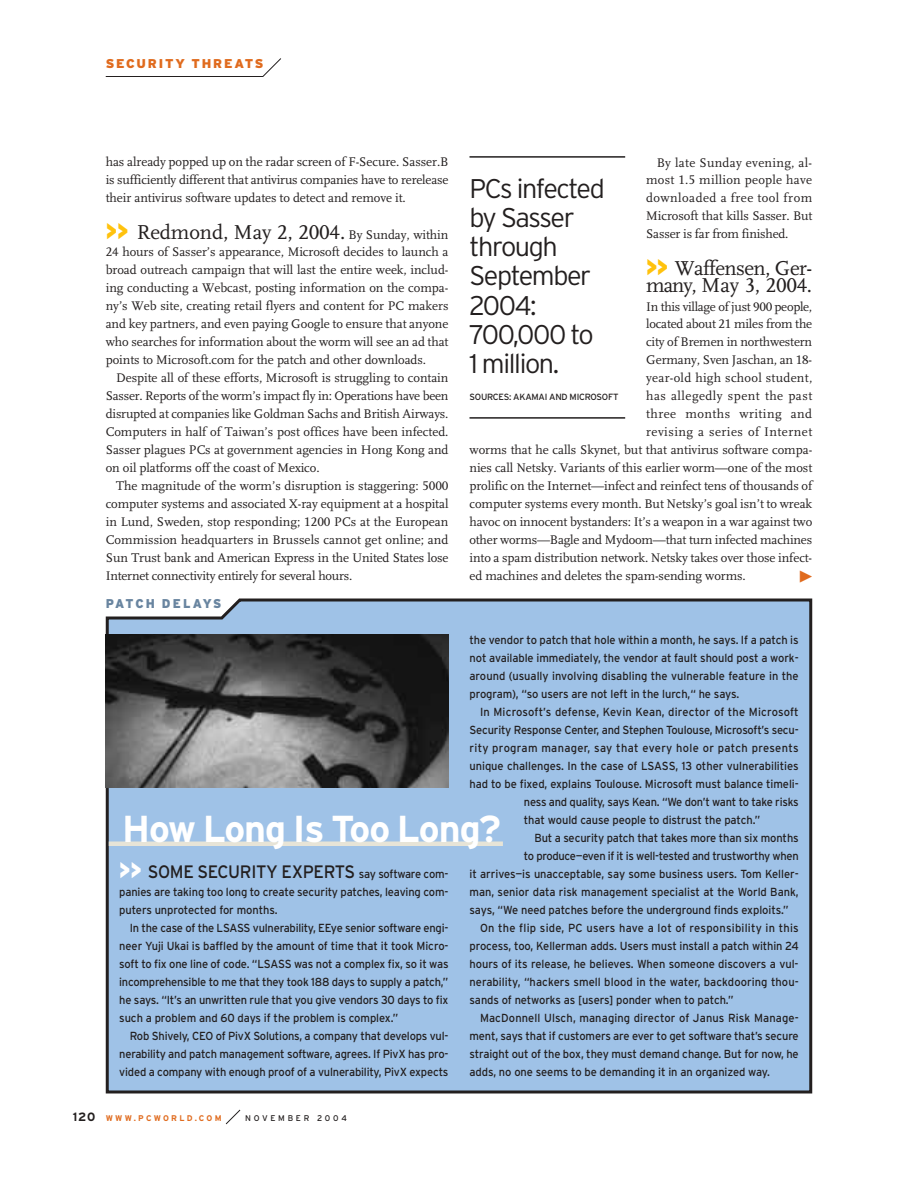
<style>
.page{position:relative;width:918px;height:1188px;background:#fff}
.page>*{position:absolute;margin:0;border:0;box-sizing:border-box;transform-origin:0 0}
.t1{font:700 37.5px "Interstate";letter-spacing:-.03em;color:#fff}
.t2{font:300 27px/29.2px "Interstate";letter-spacing:-.05em;color:#231f1f}
.t3{font:21px "Scala New";letter-spacing:-.01em;color:#231f1f}
.t4{font:21px/18px "Scala New";letter-spacing:-.03em;color:#231f1f}
.t5{font:18px "Interstate";letter-spacing:-.02em;color:#231f1f;scale:.95 1}
.t6{font:13.05px/18px "Scala New";letter-spacing:-.005em;color:#231f1f;text-align:justify}
.t7{font:13.05px "Scala New";letter-spacing:.035em;color:#231f1f}
.t8{font:13.05px "Scala New";letter-spacing:.02em;color:#231f1f}
.t9{font:900 12.75px "Interstate";letter-spacing:.145em;color:#e06b1e}
.t10{font:900 12.75px "Interstate";letter-spacing:.145em;color:#6985a0;scale:.95 1}
.t11{font:11.7px/18px "Interstate";letter-spacing:-.005em;color:#231f1f;text-align:justify;scale:.95 1}
.t12{font:11.7px "Interstate";letter-spacing:.015em;color:#231f1f;scale:.95 1}
.t13{font:11.7px "Interstate";letter-spacing:.02em;color:#231f1f;scale:.95 1}
.t14{font:11.7px "Interstate";letter-spacing:.03em;color:#231f1f;scale:.95 1}
.t15{font:11.7px "Interstate";letter-spacing:-.025em;color:#231f1f;scale:.95 1}
.t16{font:9px "Interstate";letter-spacing:-.025em;color:#231f1f}
.t17{font:700 8.25px "Interstate";letter-spacing:.275em;color:#e06b1e}
.t18{font:8.25px "Interstate";letter-spacing:.33em;color:#231f1f}
.s1{font-family:"Interstate";font-weight:900;font-size:22.5px;color:#ffc20d}
.s2{font-size:13.05px}
.s3{font-weight:900;font-size:22.5px;color:#fff}
.s4{font-size:11.7px}
.s5{font-size:12px;color:#231f1f}
</style>
<div class="page">
<div style="left:106px;top:598px;width:706px;height:496px;background:#9fc2e7"></div>
<svg style="left:225px;top:1109px;width:16px;height:16px"></svg>
<svg style="left:105px;top:58px;width:176px;height:19px"></svg>
<img style="left:106px;top:634px;width:342px;height:154px">
<hr style="left:470px;top:156px;width:155px;height:2px;background:#231f1f">
<hr style="left:470px;top:417px;width:155px;height:2px;background:#231f1f">
<hr style="left:109px;top:842px;width:394px;height:4px;background:#e7e4d7">
<p class="t9" style="left:106px;top:58px;width:159px">SECURITY THREATS</p>
<p class="t6" style="left:106px;top:154px;width:344px">has already popped up on the radar screen of F-Secure. Sasser.B is sufficiently different that antivirus companies have to rerelease their antivirus software updates to detect and remove it.</p>
<h3 class="t3" style="left:106px;top:223px;width:344px"><span class="s1">&gt;&gt;</span> Redmond, May 2, 2004. <span class="s2">By Sunday, within</span></h3>
<p class="t6" style="left:106px;top:244px;width:344px">24 hours of Sasser’s appearance, Microsoft decides to launch a broad outreach campaign that will last the entire week, includ&shy;ing conducting a Webcast, posting information on the compa&shy;ny’s Web site, creating retail flyers and content for PC makers and key partners, and even paying Google to ensure that anyone who searches for information about the worm will see an ad that points to Microsoft.com for the patch and other downloads.</p>
<p class="t6" style="left:106px;top:370px;width:344px;text-indent:11px">Despite all of these efforts, Microsoft is struggling to contain Sasser. Reports of the worm’s impact fly in: Operations have been disrupted at companies like Goldman Sachs and British Airways.<br>Computers in half of Taiwan’s post offices have been infected.<br>Sasser plagues PCs at government agencies in Hong Kong and on oil platforms off the coast of Mexico.</p>
<p class="t6" style="left:106px;top:478px;width:344px;text-indent:11px">The magnitude of the worm’s disruption is staggering: 5000 computer systems and associated X-ray equipment at a hospital in Lund, Sweden, stop responding; 1200 PCs at the European Commission headquarters in Brussels cannot get online; and Sun Trust bank and American Express in the United States lose Internet connectivity entirely for several hours.</p>
<p class="t10" style="left:106px;top:598px;width:123px">PATCH DELAYS</p>
<p class="t6" style="left:646px;top:154px;width:168px;text-indent:11px">By late Sunday evening, al&shy;most 1.5 million people have downloaded a free tool from Microsoft that kills Sasser. But Sasser is far from finished.</p>
<h3 class="t4" style="left:646px;top:260px;width:168px"><span class="s1">&gt;&gt;</span> Waffensen, Ger&shy;many, May 3, 2004.</h3>
<p class="t6" style="left:646px;top:298px;width:168px">In this village of just 900 people,</p>
<p class="t6" style="left:646px;top:316px;width:168px">located about 21 miles from the</p>
<p class="t6" style="left:646px;top:334px;width:168px">city of Bremen in northwestern</p>
<p class="t6" style="left:646px;top:352px;width:168px">Germany, Sven Jaschan, an 18-</p>
<p class="t8" style="left:646px;top:373px;width:168px">year-old high school student,</p>
<p class="t7" style="left:646px;top:391px;width:168px">has allegedly spent the past</p>
<p class="t7" style="left:646px;top:409px;width:168px">three months writing and</p>
<p class="t7" style="left:646px;top:427px;width:168px">revising a series of Internet</p>
<p class="t6" style="left:470px;top:442px;width:344px">worms that he calls Skynet, but that antivirus software compa-</p>
<p class="t6" style="left:470px;top:460px;width:344px">nies call Netsky. Variants of this earlier worm—one of the most</p>
<p class="t6" style="left:470px;top:478px;width:344px">prolific on the Internet—infect and reinfect tens of thousands of</p>
<p class="t6" style="left:470px;top:496px;width:344px">computer systems every month. But Netsky’s goal isn’t to wreak</p>
<p class="t6" style="left:470px;top:514px;width:344px">havoc on innocent bystanders: It’s a weapon in a war against two</p>
<p class="t6" style="left:470px;top:532px;width:344px">other worms—Bagle and Mydoom—that turn infected machines</p>
<p class="t6" style="left:470px;top:550px;width:344px">into a spam distribution network. Netsky takes over those infect-</p>
<p class="t6" style="left:470px;top:568px;width:278px">ed machines and deletes the spam-sending worms.</p>
<h2 class="t2" style="left:470px;top:176px;width:137px">PCs infected by Sasser through<br>September<br>2004:<br>700,000 to<br>1 million.</h2>
<p class="t16" style="left:470px;top:394px;width:151px">SOURCES: AKAMAI AND MICROSOFT</p>
<p class="t11" style="left:470px;top:632px;width:348px">the vendor to patch that hole within a month, he says. If a patch is not available immediately, the vendor at fault should post a work&shy;around (usually involving disabling the vulnerable feature in the program), “so users are not left in the lurch,“ he says.</p>
<p class="t12" style="left:480px;top:707px;width:337px">In Microsoft’s defense, Kevin Kean, director of the Microsoft</p>
<p class="t11" style="left:470px;top:722px;width:348px">Security Response Center, and Stephen Toulouse, Microsoft’s secu-</p>
<p class="t14" style="left:470px;top:743px;width:348px">rity program manager, say that every hole or patch presents</p>
<p class="t11" style="left:470px;top:758px;width:348px">unique challenges. In the case of LSASS, 13 other vulnerabilities</p>
<p class="t11" style="left:470px;top:776px;width:348px">had to be fixed, explains Toulouse. Microsoft must balance timeli-</p>
<p class="t11" style="left:524px;top:794px;width:291px">ness and quality, says Kean. “We don’t want to take risks</p>
<p class="t11" style="left:524px;top:812px;width:251px">that would cause people to distrust the patch.”</p>
<p class="t11" style="left:534px;top:830px;width:280px">But a security patch that takes more than six months</p>
<p class="t15" style="left:524px;top:851px;width:291px">to produce—even if it is well-tested and trustworthy when</p>
<p class="t11" style="left:470px;top:866px;width:348px">it arrives—is unacceptable, say some business users. Tom Keller-</p>
<p class="t11" style="left:470px;top:884px;width:348px">man, senior data risk management specialist at the World Bank,</p>
<p class="t11" style="left:470px;top:902px;width:338px">says, “We need patches before the underground finds exploits.”</p>
<p class="t13" style="left:480px;top:923px;width:337px">On the flip side, PC users have a lot of responsibility in this</p>
<p class="t11" style="left:470px;top:938px;width:348px">process, too, Kellerman adds. Users must install a patch within 24</p>
<p class="t11" style="left:470px;top:956px;width:348px">hours of its release, he believes. When someone discovers a vul-</p>
<p class="t11" style="left:470px;top:974px;width:348px">nerability, “hackers smell blood in the water, backdooring thou-</p>
<p class="t11" style="left:470px;top:992px;width:280px">sands of networks as [users] ponder when to patch.”</p>
<p class="t11" style="left:480px;top:1010px;width:337px">MacDonnell Ulsch, managing director of Janus Risk Manage-</p>
<p class="t11" style="left:470px;top:1028px;width:348px">ment, says that if customers are ever to get software that’s secure</p>
<p class="t11" style="left:470px;top:1046px;width:348px">straight out of the box, they must demand change. But for now, he</p>
<p class="t11" style="left:470px;top:1064px;width:318px">adds, no one seems to be demanding it in an organized way.</p>
<h1 class="t1" style="left:122px;top:814px;width:380px">How Long Is Too Long?</h1>
<h3 class="t5" style="left:119px;top:864px;width:348px"><span class="s3">&gt;&gt;</span> SOME SECURITY EXPERTS <span class="s4">say software com-</span></h3>
<p class="t11" style="left:119px;top:884px;width:348px">panies are taking too long to create security patches, leaving com&shy;puters unprotected for months.</p>
<p class="t11" style="left:119px;top:920px;width:348px;text-indent:11px">In the case of the LSASS vulnerability, EEye senior software engi&shy;neer Yuji Ukai is baffled by the amount of time that it took Micro&shy;soft to fix one line of code. “LSASS was not a complex fix, so it was incomprehensible to me that they took 188 days to supply a patch,” he says. “It’s an unwritten rule that you give vendors 30 days to fix such a problem and 60 days if the problem is complex.”</p>
<p class="t11" style="left:119px;top:1028px;width:348px;text-indent:11px">Rob Shively, CEO of PivX Solutions, a company that develops vul&shy;nerability and patch management software, agrees. If PivX has pro&shy;vided a company with enough proof of a vulnerability, PivX expects</p>
<p class="t17" style="left:73px;top:1115px;width:150px"><span class="s5">120</span> WWW.PCWORLD.COM</p>
<p class="t18" style="left:245px;top:1115px;width:103px">NOVEMBER 2004</p>
</div>
